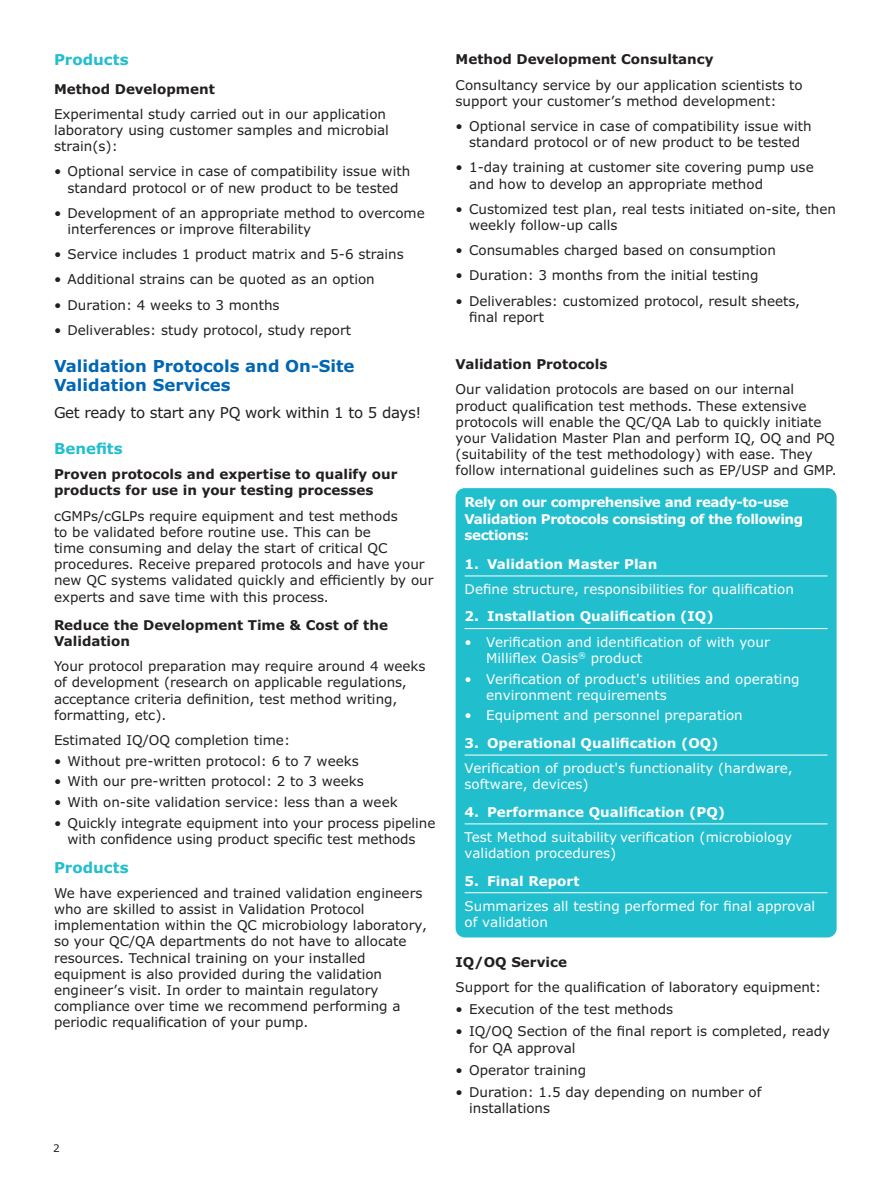
<style>
.page{position:relative;width:891px;height:1188px;background:#fff}
.page>*{position:absolute;margin:0;border:0;box-sizing:border-box;transform-origin:0 0}
.Section_Head_11_13_S{font:700 16.5px/19.5px "Verdana Pro";color:#0166b3}
.Body_Copy_9_11_intro{font:15px "Verdana Pro";letter-spacing:-.02em;color:#231f20}
.Body_Head_10_12{font:700 15px "Verdana Pro";color:#21bece}
.Body_Head_10_12__spa{font:700 15px "Verdana Pro";color:#21bece}
.Body_Copy_9_11{font:13.5px/16.2px "Verdana Pro";color:#231f20}
.Body_Copy_9_11-2{font:13.5px/16.2px "Verdana Pro";color:#fff}
.Body_Subhead_9_11{font:700 13.5px/16.2px "Verdana Pro";color:#231f20}
.Body_Copy_9_11-3{font:700 13.5px "Verdana Pro";color:#fff}
.Body_Copy_9_11-4{font:700 13.5px/16.2px "Verdana Pro";letter-spacing:-.03em;color:#fff}
.t1{font:10.5px "Verdana Pro";color:#231f20}
</style>
<div class="page">
<div style="left:456px;top:488px;width:381px;height:449px;background:#21bece;border-radius:9px"></div>
<hr style="left:465px;top:576px;width:363px;height:1px;background:#fff">
<hr style="left:465px;top:628px;width:363px;height:1px;background:#fff">
<hr style="left:465px;top:755px;width:363px;height:1px;background:#fff">
<hr style="left:465px;top:824px;width:363px;height:1px;background:#fff">
<hr style="left:465px;top:892px;width:363px;height:1px;background:#fff">
<p class="Body_Head_10_12__spa" style="left:54px;top:50px;width:76px">Products</p>
<p class="Body_Subhead_9_11" style="left:54px;top:81px;width:162px">Method Development</p>
<p class="Body_Copy_9_11" style="left:54px;top:106px;width:337px">Experimental study carried out in our application laboratory using customer samples and microbial strain(s):</p>
<p class="Body_Copy_9_11" style="left:54px;top:164px;width:358px;text-align:center">• Optional service in case of compatibility issue with standard protocol or of new product to be tested</p>
<p class="Body_Copy_9_11" style="left:68px;top:205px;width:359px;text-indent:-14px">• Development of an appropriate method to overcome interferences or improve filterability</p>
<p class="Body_Copy_9_11" style="left:54px;top:246px;width:351px">• Service includes 1 product matrix and 5-6 strains</p>
<p class="Body_Copy_9_11" style="left:54px;top:272px;width:322px">• Additional strains can be quoted as an option</p>
<p class="Body_Copy_9_11" style="left:54px;top:297px;width:227px">• Duration: 4 weeks to 3 months</p>
<p class="Body_Copy_9_11" style="left:54px;top:322px;width:299px">• Deliverables: study protocol, study report</p>
<p class="Section_Head_11_13_S" style="left:54px;top:356px;width:302px">Validation Protocols and On-Site<br>Validation Services</p>
<p class="Body_Copy_9_11_intro" style="left:54px;top:403px;width:369px">Get ready to start any PQ work within 1 to 5 days!</p>
<p class="Body_Head_10_12" style="left:54px;top:439px;width:70px">Benefits</p>
<p class="Body_Subhead_9_11" style="left:54px;top:466px;width:345px">Proven protocols and expertise to qualify our products for use in your testing processes</p>
<p class="Body_Copy_9_11" style="left:54px;top:508px;width:381px">cGMPs/cGLPs require equipment and test methods<br>to be validated before routine use. This can be<br>time consuming and delay the start of critical QC procedures. Receive prepared protocols and have your new QC systems validated quickly and efficiently by our experts and save time with this process.</p>
<p class="Body_Subhead_9_11" style="left:54px;top:617px;width:335px">Reduce the Development Time &amp; Cost of the<br>Validation</p>
<p class="Body_Copy_9_11" style="left:54px;top:658px;width:373px">Your protocol preparation may require around 4 weeks of development (research on applicable regulations, acceptance criteria definition, test method writing, formatting, etc).</p>
<p class="Body_Copy_9_11" style="left:54px;top:732px;width:238px">Estimated IQ/OQ completion time:</p>
<p class="Body_Copy_9_11" style="left:54px;top:753px;width:306px">• Without pre-written protocol: 6 to 7 weeks</p>
<p class="Body_Copy_9_11" style="left:54px;top:774px;width:311px">• With our pre-written protocol: 2 to 3 weeks</p>
<p class="Body_Copy_9_11" style="left:54px;top:794px;width:345px">• With on-site validation service: less than a week</p>
<p class="Body_Copy_9_11" style="left:54px;top:815px;width:383px;text-align:center">• Quickly integrate equipment into your process pipeline with confidence using product specific test methods</p>
<p class="Body_Head_10_12" style="left:54px;top:857px;width:76px">Products</p>
<p class="Body_Copy_9_11" style="left:54px;top:885px;width:375px">We have experienced and trained validation engineers who are skilled to assist in Validation Protocol implementation within the QC microbiology laboratory, so your QC/QA departments do not have to allocate resources. Technical training on your installed equipment is also provided during the validation engineer’s visit. In order to maintain regulatory compliance over time we recommend performing a periodic requalification of your pump.</p>
<p class="t1" style="left:53px;top:1142px;width:8px">2</p>
<p class="Body_Subhead_9_11" style="left:456px;top:51px;width:259px">Method Development Consultancy</p>
<p class="Body_Copy_9_11" style="left:456px;top:77px;width:349px">Consultancy service by our application scientists to support your customer’s method development:</p>
<p class="Body_Copy_9_11" style="left:456px;top:118px;width:358px;text-align:center">• Optional service in case of compatibility issue with standard protocol or of new product to be tested</p>
<p class="Body_Copy_9_11" style="left:469px;top:160px;width:346px;text-indent:-14px">• 1-day training at customer site covering pump use and how to develop an appropriate method</p>
<p class="Body_Copy_9_11" style="left:469px;top:201px;width:368px;text-indent:-14px">• Customized test plan, real tests initiated on-site, then weekly follow-up calls</p>
<p class="Body_Copy_9_11" style="left:456px;top:242px;width:322px">• Consumables charged based on consumption</p>
<p class="Body_Copy_9_11" style="left:456px;top:268px;width:304px">• Duration: 3 months from the initial testing</p>
<p class="Body_Copy_9_11" style="left:469px;top:293px;width:333px;text-indent:-14px">• Deliverables: customized protocol, result sheets, final report</p>
<p class="Body_Subhead_9_11" style="left:456px;top:356px;width:153px">Validation Protocols</p>
<p class="Body_Copy_9_11" style="left:456px;top:382px;width:383px">Our validation protocols are based on our internal product qualification test methods. These extensive protocols will enable the QC/QA Lab to quickly initiate your Validation Master Plan and perform IQ, OQ and PQ (suitability of the test methodology) with ease. They follow international guidelines such as EP/USP and GMP.</p>
<p class="Body_Copy_9_11-4" style="left:465px;top:495px;width:340px">Rely on our comprehensive and ready-to-use<br>Validation Protocols consisting of the following sections:</p>
<p class="Body_Copy_9_11-3" style="left:465px;top:555px;width:194px">1. Validation Master Plan</p>
<p class="Body_Copy_9_11-2" style="left:465px;top:581px;width:331px">Define structure, responsibilities for qualification</p>
<p class="Body_Copy_9_11-3" style="left:465px;top:608px;width:251px">2. Installation Qualification (IQ)</p>
<p class="Body_Copy_9_11-2" style="left:486px;top:634px;width:285px;text-indent:-22px">• Verification and identification of with your<br>Milliflex Oasis<sup>®</sup> product</p>
<p class="Body_Copy_9_11-2" style="left:486px;top:671px;width:315px;text-indent:-22px">• Verification of product's utilities and operating environment requirements</p>
<p class="Body_Copy_9_11-2" style="left:465px;top:708px;width:280px">• Equipment and personnel preparation</p>
<p class="Body_Copy_9_11-3" style="left:465px;top:734px;width:256px">3. Operational Qualification (OQ)</p>
<p class="Body_Copy_9_11-2" style="left:465px;top:760px;width:330px">Verification of product's functionality (hardware, software, devices)</p>
<p class="Body_Copy_9_11-3" style="left:465px;top:803px;width:262px">4. Performance Qualification (PQ)</p>
<p class="Body_Copy_9_11-2" style="left:465px;top:829px;width:329px">Test Method suitability verification (microbiology validation procedures)</p>
<p class="Body_Copy_9_11-3" style="left:465px;top:872px;width:116px">5. Final Report</p>
<p class="Body_Copy_9_11-2" style="left:465px;top:898px;width:352px">Summarizes all testing performed for final approval of validation</p>
<p class="Body_Subhead_9_11" style="left:456px;top:954px;width:113px">IQ/OQ Service</p>
<p class="Body_Copy_9_11" style="left:456px;top:979px;width:367px">Support for the qualification of laboratory equipment:</p>
<p class="Body_Copy_9_11" style="left:456px;top:1001px;width:219px">• Execution of the test methods</p>
<p class="Body_Copy_9_11" style="left:469px;top:1024px;width:363px;text-indent:-14px">• IQ/OQ Section of the final report is completed, ready for QA approval</p>
<p class="Body_Copy_9_11" style="left:456px;top:1062px;width:132px">• Operator training</p>
<p class="Body_Copy_9_11" style="left:469px;top:1084px;width:294px;text-indent:-14px">• Duration: 1.5 day depending on number of installations</p>
</div>
